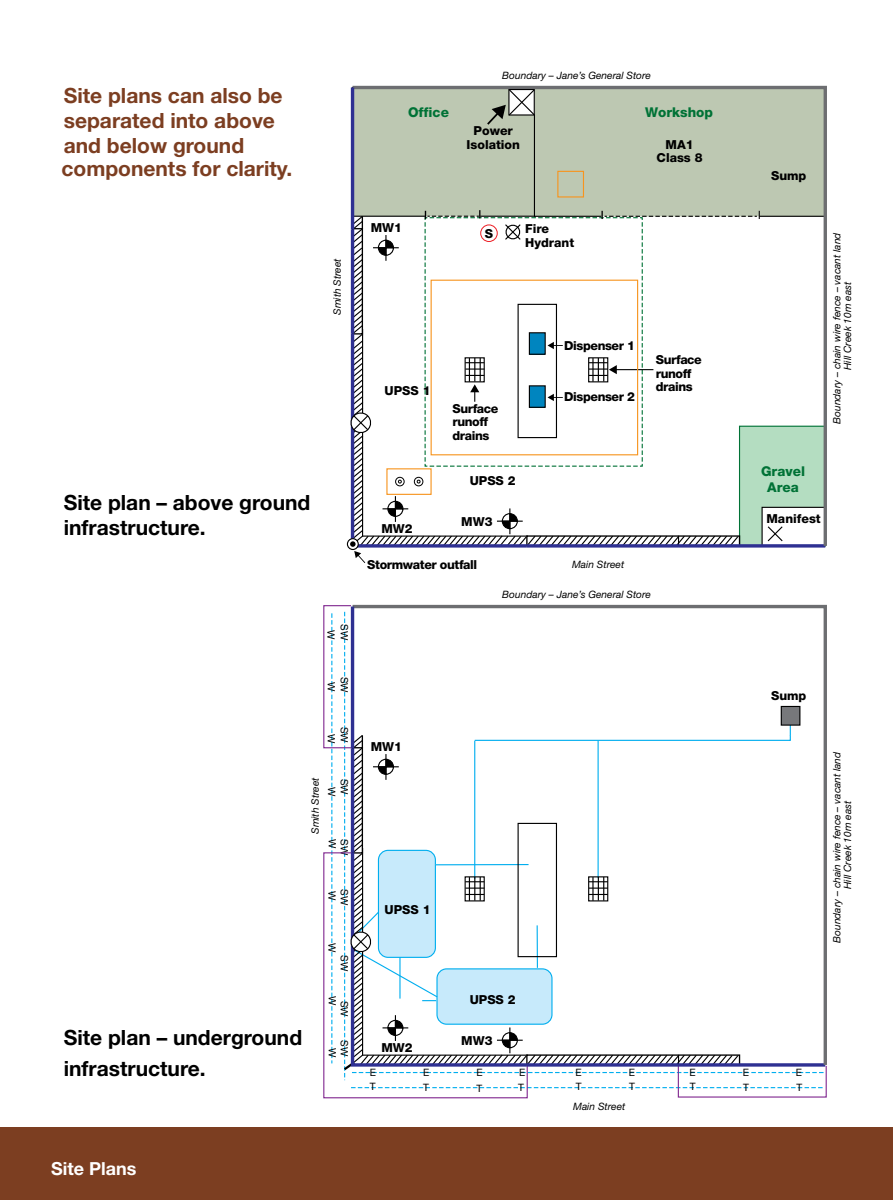
<style>
.page{position:relative;width:893px;height:1200px;background:#fff}
.page>*{position:absolute;margin:0;border:0;box-sizing:border-box;transform-origin:0 0}
.t1{font:700 21px/25.2px "Helvetica Neue";color:#7c3e21}
.t2{font:700 21px/25.2px "Helvetica Neue";color:#000}
.t3{font:700 18px "Helvetica Neue";color:#fff}
.t4{font:800 13.5px/15.8px "Helvetica Neue";color:#007236;text-align:center}
.t5{font:800 12.45px/13.5px "Helvetica Neue";letter-spacing:-.02em;color:#000}
.t6{font:800 12.45px/13.5px "Helvetica Neue";color:#000;text-align:center}
.t7{font:italic 10.2px "Helvetica Neue";color:#000}
.t8{font:10.2px/13.2px "Helvetica Neue";color:#000;text-align:center}
</style>
<div class="page">
<div style="left:0;top:1127px;width:893px;height:72px;background:#7c3e21"></div>
<div style="left:347px;top:538px;width:11px;height:11px;background:#868686;border-radius:50%"></div>
<div style="left:347px;top:538px;width:12px;height:12px;border:1px solid #000;border-radius:50%"></div>
<svg style="left:348px;top:86px;width:478px;height:477px"></svg>
<svg style="left:323px;top:604px;width:504px;height:493px"></svg>
<div style="left:781px;top:706px;width:19px;height:19px;background:#77787b"></div>
<div style="left:781px;top:705px;width:19px;height:20px;border:1px solid #000"></div>
<p class="t1" style="left:64px;top:82px;width:220px">Site plans can also be separated into above and below ground</p>
<p class="t1" style="left:61px;top:156px;width:232px">components for clarity.</p>
<p class="t7" style="left:331px;top:315px;width:58px;rotate:-90deg">Smith Street</p>
<p class="t2" style="left:64px;top:489px;width:248px">Site plan – above ground infrastructure.</p>
<p class="t8" style="left:351px;top:624px;width:17px;rotate:90deg">SW<br>W</p>
<p class="t7" style="left:309px;top:833px;width:58px;rotate:-90deg">Smith Street</p>
<p class="t8" style="left:351px;top:676px;width:17px;rotate:90deg">SW</p>
<p class="t8" style="left:351px;top:726px;width:17px;rotate:90deg">SW</p>
<p class="t8" style="left:351px;top:778px;width:17px;rotate:90deg">SW</p>
<p class="t8" style="left:338px;top:682px;width:11px;rotate:90deg">W</p>
<p class="t8" style="left:338px;top:734px;width:11px;rotate:90deg">W</p>
<p class="t8" style="left:339px;top:786px;width:11px;rotate:90deg">W</p>
<p class="t8" style="left:339px;top:838px;width:11px;rotate:90deg">W</p>
<p class="t8" style="left:351px;top:839px;width:17px;rotate:90deg">SW</p>
<p class="t8" style="left:351px;top:888px;width:17px;rotate:90deg">SW</p>
<p class="t8" style="left:339px;top:890px;width:11px;rotate:90deg">W</p>
<p class="t2" style="left:64px;top:1020px;width:240px;line-height:31.2px">Site plan – underground infrastructure.</p>
<p class="t8" style="left:339px;top:943px;width:11px;rotate:90deg">W</p>
<p class="t8" style="left:351px;top:955px;width:17px;rotate:90deg">SW</p>
<p class="t8" style="left:351px;top:1000px;width:17px;rotate:90deg">SW</p>
<p class="t8" style="left:351px;top:1039px;width:17px;rotate:90deg">SW</p>
<p class="t8" style="left:339px;top:995px;width:11px;rotate:90deg">W</p>
<p class="t8" style="left:339px;top:1047px;width:11px;rotate:90deg">W</p>
<p class="t7" style="left:502px;top:69px;width:150px">Boundary – Jane’s General Store</p>
<h3 class="t4" style="left:408px;top:105px;width:42px">Office</h3>
<h3 class="t4" style="left:645px;top:105px;width:69px">Workshop</h3>
<p class="t6" style="left:657px;top:137px;width:47px">MA1<br>Class 8</p>
<p class="t6" style="left:467px;top:124px;width:55px">Power<br>Isolation</p>
<p class="t5" style="left:371px;top:220px;width:33px">MW1</p>
<p class="t5" style="left:485px;top:227px;width:10px">S</p>
<p class="t6" style="left:525px;top:222px;width:50px;text-align:left">Fire<br>Hydrant</p>
<p class="t5" style="left:564px;top:338px;width:72px">Dispenser 1</p>
<p class="t5" style="left:385px;top:383px;width:47px">UPSS 1</p>
<p class="t5" style="left:381px;top:522px;width:33px">MW2</p>
<p class="t5" style="left:452px;top:401px;width:48px">Surface runoff drains</p>
<p class="t5" style="left:470px;top:473px;width:47px">UPSS 2</p>
<p class="t5" style="left:461px;top:514px;width:33px">MW3</p>
<p class="t5" style="left:367px;top:558px;width:111px">Stormwater outfall</p>
<p class="t5" style="left:564px;top:390px;width:72px">Dispenser 2</p>
<p class="t5" style="left:656px;top:353px;width:48px">Surface runoff drains</p>
<p class="t7" style="left:572px;top:557px;width:54px">Main Street</p>
<p class="t7" style="left:502px;top:588px;width:150px">Boundary – Jane’s General Store</p>
<p class="t5" style="left:771px;top:169px;width:37px">Sump</p>
<p class="t7" style="left:831px;top:423px;width:192px;rotate:-90deg">Boundary – chain wire fence – vacant land</p>
<p class="t7" style="left:841px;top:370px;width:89px;rotate:-90deg">Hill Creek 10m east</p>
<h3 class="t4" style="left:761px;top:463px;width:45px">Gravel<br>Area</h3>
<p class="t6" style="left:766px;top:511px;width:56px">Manifest</p>
<p class="t5" style="left:371px;top:739px;width:33px">MW1</p>
<p class="t5" style="left:385px;top:902px;width:47px">UPSS 1</p>
<p class="t5" style="left:381px;top:1040px;width:33px">MW2</p>
<p class="t5" style="left:470px;top:992px;width:47px">UPSS 2</p>
<p class="t5" style="left:461px;top:1033px;width:33px">MW3</p>
<p class="t5" style="left:771px;top:688px;width:37px">Sump</p>
<p class="t8" style="left:370px;top:1065px;width:8px">E</p>
<p class="t8" style="left:423px;top:1065px;width:8px">E</p>
<p class="t8" style="left:476px;top:1065px;width:8px">E</p>
<p class="t8" style="left:519px;top:1065px;width:8px">E</p>
<p class="t8" style="left:576px;top:1065px;width:8px">E</p>
<p class="t8" style="left:629px;top:1065px;width:8px">E</p>
<p class="t8" style="left:689px;top:1065px;width:8px">E</p>
<p class="t8" style="left:743px;top:1065px;width:8px">E</p>
<p class="t8" style="left:796px;top:1065px;width:8px">E</p>
<p class="t8" style="left:370px;top:1079px;width:7px">T</p>
<p class="t8" style="left:423px;top:1080px;width:7px">T</p>
<p class="t8" style="left:476px;top:1080px;width:7px">T</p>
<p class="t8" style="left:518px;top:1080px;width:7px">T</p>
<p class="t8" style="left:576px;top:1079px;width:7px">T</p>
<p class="t8" style="left:629px;top:1079px;width:7px">T</p>
<p class="t8" style="left:690px;top:1079px;width:7px">T</p>
<p class="t8" style="left:743px;top:1080px;width:7px">T</p>
<p class="t8" style="left:796px;top:1080px;width:7px">T</p>
<p class="t7" style="left:573px;top:1100px;width:54px">Main Street</p>
<p class="t7" style="left:831px;top:942px;width:192px;rotate:-90deg">Boundary – chain wire fence – vacant land</p>
<p class="t7" style="left:841px;top:888px;width:89px;rotate:-90deg">Hill Creek 10m east</p>
<h2 class="t3" style="left:51px;top:1157px;width:87px">Site Plans</h2>
</div>
